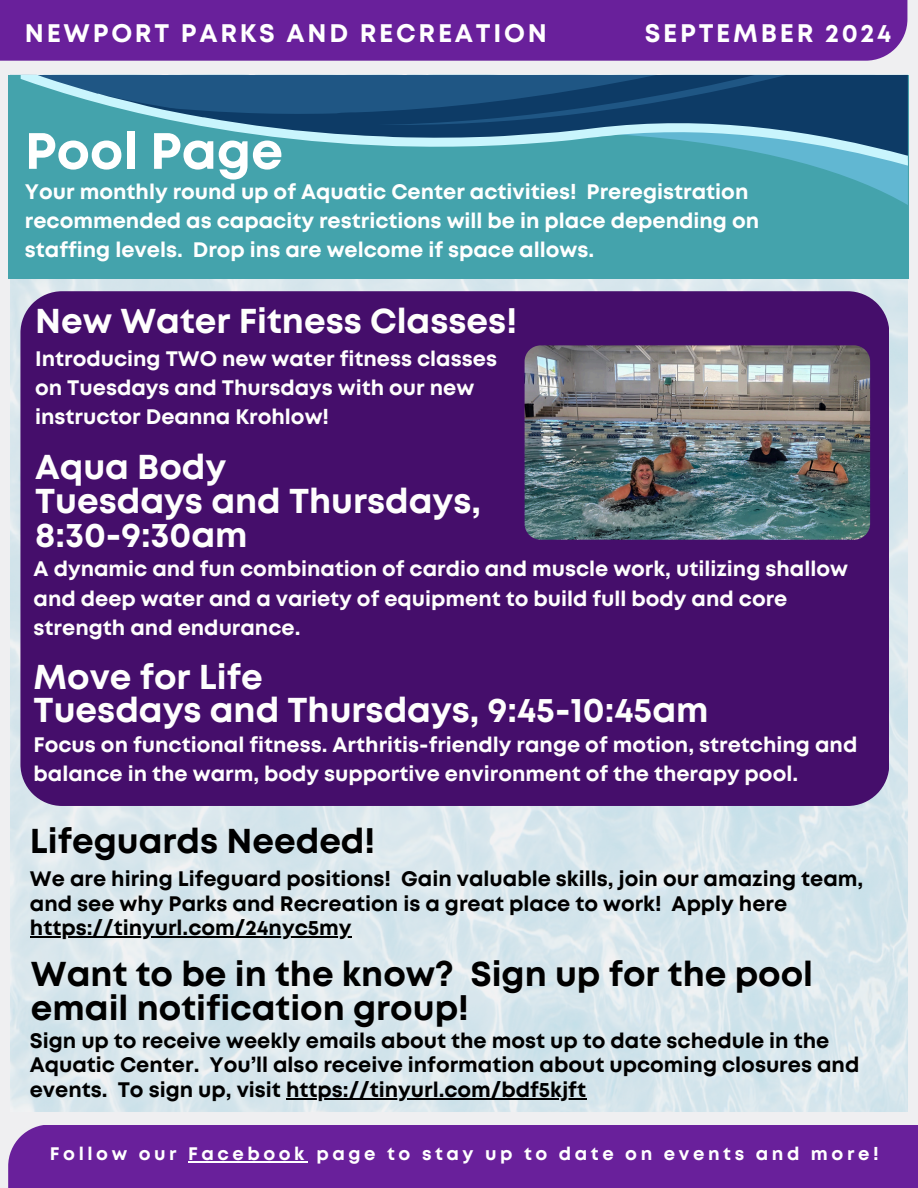
<style>
.page{position:relative;width:918px;height:1188px;background:#efeff1}
.page>*{position:absolute;margin:0;border:0;box-sizing:border-box;transform-origin:0 0}
.t1{font:700 51px "Mont";color:#fff}
.t2{font:700 34.5px/33.8px "Mont";color:#fefefd}
.t3{font:700 34.5px/33.8px "Mont";color:#000}
.t4{font:700 25.35px "Mont";letter-spacing:.11em;color:#fff}
.t5{font:700 21px/29.2px "Mont";color:#fefefd}
.t6{font:700 21px/24.8px "Mont";color:#000}
.t7{font:700 21px/29.2px "Mont";color:#fff}
.t8{font:700 18.15px "Mont";letter-spacing:.2em;color:#fff}
</style>
<div class="page">
<div style="left:8px;top:1125px;width:910px;height:63px;background:#69209b"></div>
<div style="left:0;top:0;width:907px;height:61px;background:#69209b"></div>
<img style="left:11px;top:279px;width:896px;height:832px">
<div style="left:8px;top:75px;width:900px;height:204px;background:#44a3ac"></div>
<svg style="left:814px;top:166px;width:94px;height:39px"></svg>
<svg style="left:21px;top:75px;width:887px;height:91px"></svg>
<hr style="left:188px;top:1161px;width:120px;height:2px;background:#fff">
<div style="left:20px;top:291px;width:869px;height:515px;background:#450e6b"></div>
<img style="left:525px;top:345px;width:345px;height:195px;border-radius:16px">
<hr style="left:30px;top:937px;width:322px;height:1px;background:#000">
<hr style="left:286px;top:1098px;width:300px;height:1px;background:#000">
<h4 class="t4" style="left:25px;top:24px;width:523px">NEWPORT PARKS AND RECREATION</h4>
<p class="t4" style="left:645px;top:24px;width:248px">SEPTEMBER 2024</p>
<p class="t1" style="left:25px;top:132px;width:260px">Pool Page</p>
<h3 class="t7" style="left:25px;top:178px;width:736px">Your monthly round up of Aquatic Center activities! Preregistration recommended as capacity restrictions will be in place depending on staffing levels. Drop ins are welcome if space allows.</h3>
<h4 class="t2" style="left:35px;top:307px;width:484px">New Water Fitness Classes!</h4>
<h2 class="t5" style="left:35px;top:345px;width:463px">Introducing TWO new water fitness classes on Tuesdays and Thursdays with our new instructor Deanna Krohlow!</h2>
<h2 class="t2" style="left:35px;top:453px;width:447px">Aqua Body<br>Tuesdays and Thursdays,<br>8:30-9:30am</h2>
<p class="t5" style="left:34px;top:556px;width:816px">A dynamic and fun combination of cardio and muscle work, utilizing shallow and deep water and a variety of equipment to build full body and core strength and endurance.</p>
<p class="t2" style="left:34px;top:662px;width:676px">Move for Life<br>Tuesdays and Thursdays, 9:45-10:45am</p>
<h4 class="t5" style="left:34px;top:732px;width:825px">Focus on functional fitness. Arthritis-friendly range of motion, stretching and balance in the warm, body supportive environment of the therapy pool.</h4>
<h2 class="t3" style="left:30px;top:827px;width:347px">Lifeguards Needed!</h2>
<h4 class="t6" style="left:30px;top:868px;width:835px">We are hiring Lifeguard positions! Gain valuable skills, join our amazing team, and see why Parks and Recreation is a great place to work! Apply here</h4>
<h2 class="t6" style="left:30px;top:917px;width:323px">https://tinyurl.com/24nyc5my</h2>
<h4 class="t3" style="left:31px;top:960px;width:784px">Want to be in the know? Sign up for the pool email notification group!</h4>
<h2 class="t6" style="left:30px;top:1029px;width:831px">Sign up to receive weekly emails about the most up to date schedule in the<br>Aquatic Center. You’ll also receive information about upcoming closures and events. To sign up, visit https://tinyurl.com/bdf5kjft</h2>
<h3 class="t8" style="left:50px;top:1147px;width:830px">Follow our Facebook page to stay up to date on events and more!</h3>
</div>
